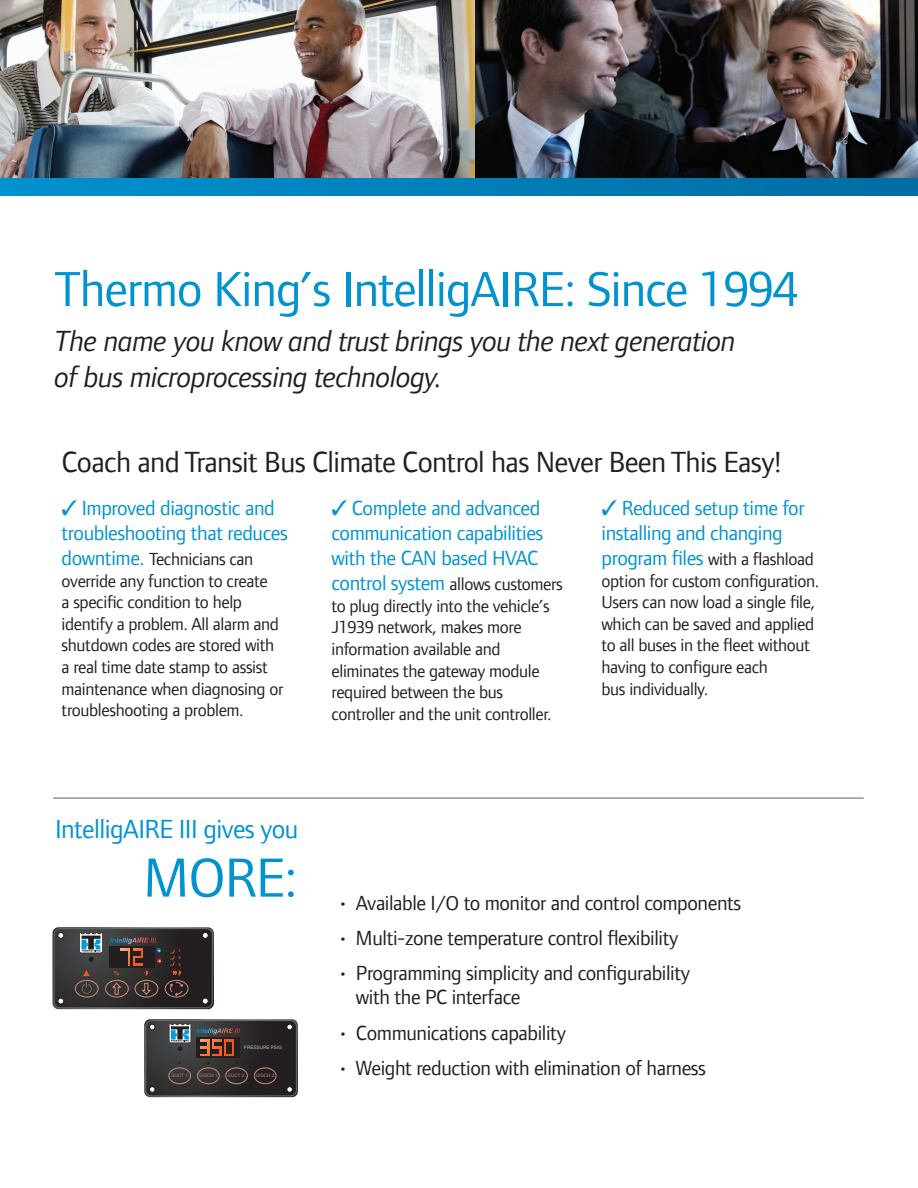
<style>
.page{position:relative;width:918px;height:1188px;background:#fff}
.page>*{position:absolute;margin:0;border:0;box-sizing:border-box;transform-origin:0 0}
.t1{font:57px "Foundry Form Sans";color:#0093d0}
.t2{font:51px "Foundry Form Sans";letter-spacing:-.02em;color:#0093d0}
.t3{font:italic 30px/36px "Foundry Form Sans";letter-spacing:-.02em;color:#231f20}
.t4{font:30px "Foundry Form Sans";letter-spacing:-.02em;color:#231f20}
.t5{font:27px "Foundry Form Sans";letter-spacing:-.02em;color:#0093d0}
.t6{font:21px/24.6px "Foundry Form Sans";letter-spacing:-.02em;color:#231f20}
.t7{font:21px/25.2px "Foundry Form Sans";letter-spacing:-.02em;color:#0093d0}
.t8{font:18px/21.6px "Foundry Form Sans";letter-spacing:-.02em;color:#231f20}
.t9{font:4.65px "Helvetica";color:#b87e6b}
.t10{font:4.65px "Helvetica";color:#bcbdc0}
.t11{font:700 3.9px/6.6px "Helvetica";color:#f15921;text-align:justify}
.s1{font-size:21px;color:#0093d0}
</style>
<div class="page">
<hr style="left:53px;top:797px;width:811px;height:2px;background:#939598">
<img style="left:475px;top:0;width:443px;height:179px">
<img style="left:0;top:0;width:475px;height:179px">
<div style="left:0;top:179px;width:918px;height:16px;background:linear-gradient(to right,#0092ce,#006ca3)"></div>
<svg style="left:53px;top:927px;width:161px;height:82px;background:#3e3939"></svg>
<svg style="left:144px;top:1019px;width:154px;height:78px;background:#3e3939"></svg>
<h2 class="t2" style="left:54px;top:260px;width:745px">Thermo King’s IntelligAIRE: Since 1994</h2>
<h3 class="t3" style="left:54px;top:323px;width:683px">The name you know and trust brings you the next generation of bus microprocessing technology.</h3>
<h3 class="t4" style="left:62px;top:445px;width:721px">Coach and Transit Bus Climate Control has Never Been This Easy!</h3>
<p class="t7" style="left:62px;top:495px;width:228px">✓ Improved diagnostic and troubleshooting that reduces</p>
<p class="t8" style="left:62px;top:548px;width:223px"><span class="s1">downtime.</span> Technicians can override any function to create<br>a specific condition to help identify a problem. All alarm and shutdown codes are stored with a real time date stamp to assist maintenance when diagnosing or troubleshooting a problem.</p>
<p class="t7" style="left:602px;top:495px;width:205px">✓ Reduced setup time for installing and changing</p>
<p class="t8" style="left:602px;top:548px;width:219px"><span class="s1">program files</span> with a flashload option for custom configuration.<br>Users can now load a single file, which can be saved and applied to all buses in the fleet without having to configure each<br>bus individually.</p>
<p class="t7" style="left:332px;top:495px;width:213px">✓ Complete and advanced communication capabilities with the CAN based HVAC</p>
<p class="t8" style="left:332px;top:573px;width:233px"><span class="s1">control system</span> allows customers to plug directly into the vehicle’s<br>J1939 network, makes more information available and eliminates the gateway module required between the bus controller and the unit controller.</p>
<h3 class="t5" style="left:55px;top:814px;width:245px">IntelligAIRE III gives you</h3>
<h1 class="t1" style="left:144px;top:846px;width:156px">MORE:</h1>
<p class="t11" style="left:178px;top:948px;width:4px">1<br>2<br>3</p>
<p class="t10" style="left:244px;top:1045px;width:39px">PRESSURE PSIG</p>
<p class="t9" style="left:171px;top:1073px;width:18px">SUCT 1</p>
<p class="t9" style="left:199px;top:1073px;width:20px">DISCH 1</p>
<p class="t9" style="left:228px;top:1073px;width:18px">SUCT 2</p>
<p class="t9" style="left:256px;top:1073px;width:20px">DISCH 2</p>
<p class="t6" style="left:338px;top:890px;width:405px">• Available I/O to monitor and control components</p>
<p class="t6" style="left:338px;top:925px;width:342px">• Multi-zone temperature control flexibility</p>
<p class="t6" style="left:356px;top:960px;width:336px;text-indent:-18px">• Programming simplicity and configurability with the PC interface</p>
<p class="t6" style="left:338px;top:1020px;width:229px">• Communications capability</p>
<p class="t6" style="left:338px;top:1055px;width:370px">• Weight reduction with elimination of harness</p>
</div>
